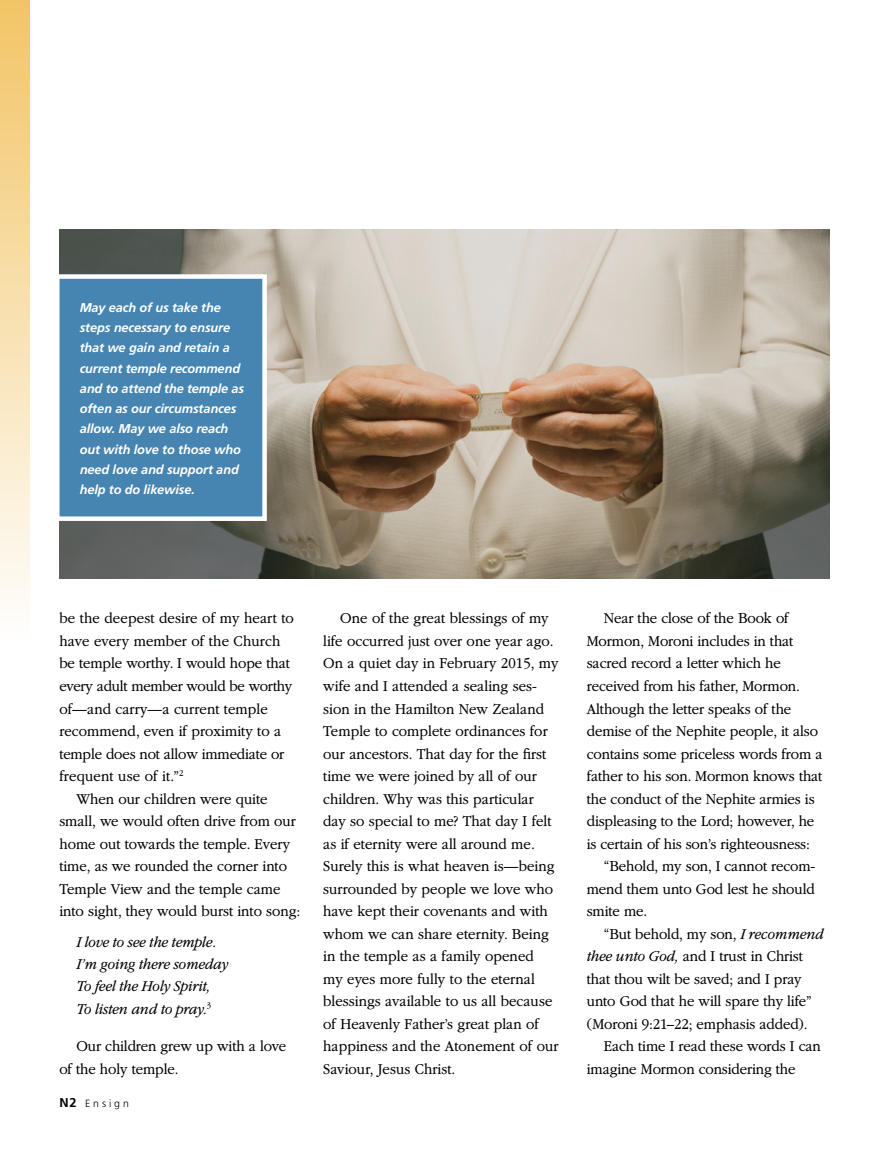
<style>
.page{position:relative;width:893px;height:1161px;background:#fff}
.page>*{position:absolute;margin:0;border:0;box-sizing:border-box;transform-origin:0 0}
.ARTCL_para_NEWS{font:300 15.75px/22.5px "Garamondlds Lat Plus";letter-spacing:-.005em;color:#000;scale:.95 1}
.POETRY_line_next{font:italic 300 15.75px "Garamondlds Lat Plus";letter-spacing:-.01em;color:#000;scale:.95 1}
.POETRY_line_first{font:italic 300 15.75px "Garamondlds Lat Plus";letter-spacing:-.01em;color:#000;scale:.95 1}
.POETRY_line_last{font:italic 300 15.75px "Garamondlds Lat Plus";letter-spacing:-.01em;color:#000;scale:.95 1}
.FIGimg_CAP_para_NEWS{font:italic 700 12.75px/20.2px "Frutigerlds Lat";letter-spacing:-.01em;color:#fff}
.Folio_L{font:300 10.5px "Frutigerlds Lat";letter-spacing:.28em;color:#000}
.s1{font-weight:700;font-size:12.75px}
.s2{font-style:italic}
</style>
<div class="page">
<div style="left:0;top:0;width:30px;height:639px;background:linear-gradient(to bottom,#f2c466,#fefefd)"></div>
<img style="left:60px;top:230px;width:769px;height:348px">
<div style="left:55px;top:274px;width:212px;height:247px;background:#4685b1;border:4px solid #fff"></div>
<p class="FIGimg_CAP_para_NEWS" style="left:80px;top:297px;width:166px">May each of us take the steps necessary to ensure that we gain and retain a current temple recommend and to attend the temple as often as our circumstances allow. May we also reach out with love to those who need love and support and help to do likewise.</p>
<p class="ARTCL_para_NEWS" style="left:59px;top:607px;width:248px">be the deepest desire of my heart to have every member of the Church be temple worthy. I would hope that every adult member would be worthy of—and carry—a current temple recommend, even if proximity to a temple does not allow immediate or frequent use of it.”<sup>2</sup></p>
<p class="ARTCL_para_NEWS" style="left:59px;top:787px;width:255px;text-indent:17px">When our children were quite small, we would often drive from our home out towards the temple. Every time, as we rounded the corner into Temple View and the temple came into sight, they would burst into song:</p>
<p class="POETRY_line_first" style="left:76px;top:931px;width:149px">I love to see the temple.</p>
<p class="POETRY_line_next" style="left:76px;top:953px;width:161px">I’m going there someday</p>
<p class="POETRY_line_next" style="left:76px;top:975px;width:143px">To feel the Holy Spirit,</p>
<p class="POETRY_line_last" style="left:76px;top:998px;width:143px">To listen and to pray.<sup>3</sup></p>
<p class="ARTCL_para_NEWS" style="left:59px;top:1034px;width:240px;text-indent:17px">Our children grew up with a love of the holy temple.</p>
<p class="Folio_L" style="left:60px;top:1095px;width:71px"><span class="s1">N2</span> Ensign</p>
<p class="ARTCL_para_NEWS" style="left:323px;top:607px;width:249px;text-indent:17px">One of the great blessings of my life occurred just over one year ago.<br>On a quiet day in February 2015, my wife and I attended a sealing ses&shy;sion in the Hamilton New Zealand Temple to complete ordinances for our ancestors. That day for the first time we were joined by all of our children. Why was this particular day so special to me? That day I felt as if eternity were all around me.<br>Surely this is what heaven is—being surrounded by people we love who have kept their covenants and with whom we can share eternity. Being in the temple as a family opened<br>my eyes more fully to the eternal blessings available to us all because of Heavenly Father’s great plan of happiness and the Atonement of our Saviour, Jesus Christ.</p>
<p class="ARTCL_para_NEWS" style="left:587px;top:607px;width:250px;text-indent:17px">Near the close of the Book of Mormon, Moroni includes in that sacred record a letter which he received from his father, Mormon.<br>Although the letter speaks of the demise of the Nephite people, it also contains some priceless words from a father to his son. Mormon knows that the conduct of the Nephite armies is displeasing to the Lord; however, he is certain of his son’s righteousness:</p>
<p class="ARTCL_para_NEWS" style="left:587px;top:854px;width:242px;text-align:justify;text-indent:17px">“Behold, my son, I cannot recom&shy;mend them unto God lest he should smite me.</p>
<p class="ARTCL_para_NEWS" style="left:587px;top:922px;width:251px;text-indent:17px">“But behold, my son, <span class="s2">I recommend thee unto God,</span> and I trust in Christ that thou wilt be saved; and I pray unto God that he will spare thy life” (Moroni 9:21–22; emphasis added).</p>
<p class="ARTCL_para_NEWS" style="left:587px;top:1034px;width:248px;text-indent:17px">Each time I read these words I can imagine Mormon considering the</p>
</div>
